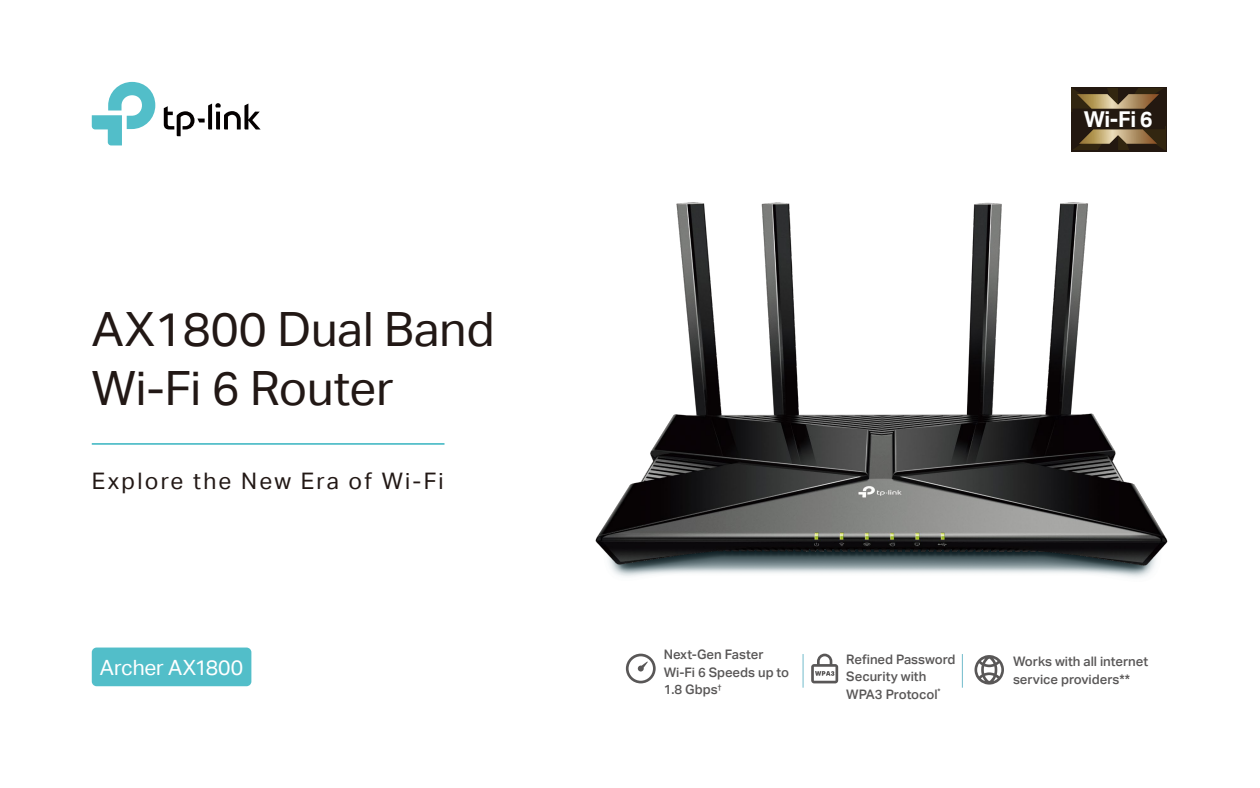
<style>
.page{position:relative;width:1260px;height:788px;background:#fff}
.page>*{position:absolute;margin:0;border:0;box-sizing:border-box;transform-origin:0 0}
.t1{font:47.25px/58.6px "TP Link Aktiv Regular";color:#221815}
.t2{font:22.75px "TP Link Aktiv Regular";letter-spacing:.1em;color:#221815}
.t3{font:21.88px "TP Link Aktiv Bold";color:#fff}
.t4{font:21px "TP Link Aktiv Regular";letter-spacing:-.01em;color:#fff}
.t5{font:13.12px/17.5px "TP Link Aktiv Medium";color:#595757}
</style>
<div class="page">
<img style="left:595px;top:147px;width:573px;height:431px">
<svg style="left:92px;top:82px;width:63px;height:63px"></svg>
<svg style="left:164px;top:103px;width:97px;height:33px"></svg>
<hr style="left:92px;top:443px;width:353px;height:2px;background:#52bec9">
<div style="left:92px;top:647px;width:159px;height:39px;background:#52bec9;border-radius:5px"></div>
<div style="left:1071px;top:87px;width:95px;height:64px;background:#231810"></div>
<svg style="left:1071px;top:88px;width:94px;height:62px"></svg>
<svg style="left:626px;top:653px;width:30px;height:30px"></svg>
<hr style="left:803px;top:654px;width:1px;height:33px;background:#71bbcb">
<hr style="left:962px;top:654px;width:1px;height:33px;background:#71bbcb">
<svg style="left:811px;top:653px;width:27px;height:30px"></svg>
<svg style="left:974px;top:655px;width:30px;height:30px"></svg>
<h1 class="t1" style="left:92px;top:300px;width:404px">AX1800 Dual Band<br>Wi-Fi 6 Router</h1>
<h2 class="t2" style="left:92px;top:467px;width:353px">Explore the New Era of Wi-Fi</h2>
<h3 class="t4" style="left:100px;top:655px;width:145px">Archer AX1800</h3>
<h3 class="t3" style="left:1084px;top:107px;width:71px">Wi-Fi 6</h3>
<p class="t5" style="left:664px;top:646px;width:127px">Next-Gen Faster<br>Wi-Fi 6 Speeds up to<br>1.8 Gbps<sup>†</sup></p>
<p class="t5" style="left:846px;top:650px;width:111px">Refined Password<br>Security with<br>WPA3 Protocol<sup>*</sup></p>
<p class="t5" style="left:1013px;top:653px;width:137px">Works with all internet service providers**</p>
</div>
